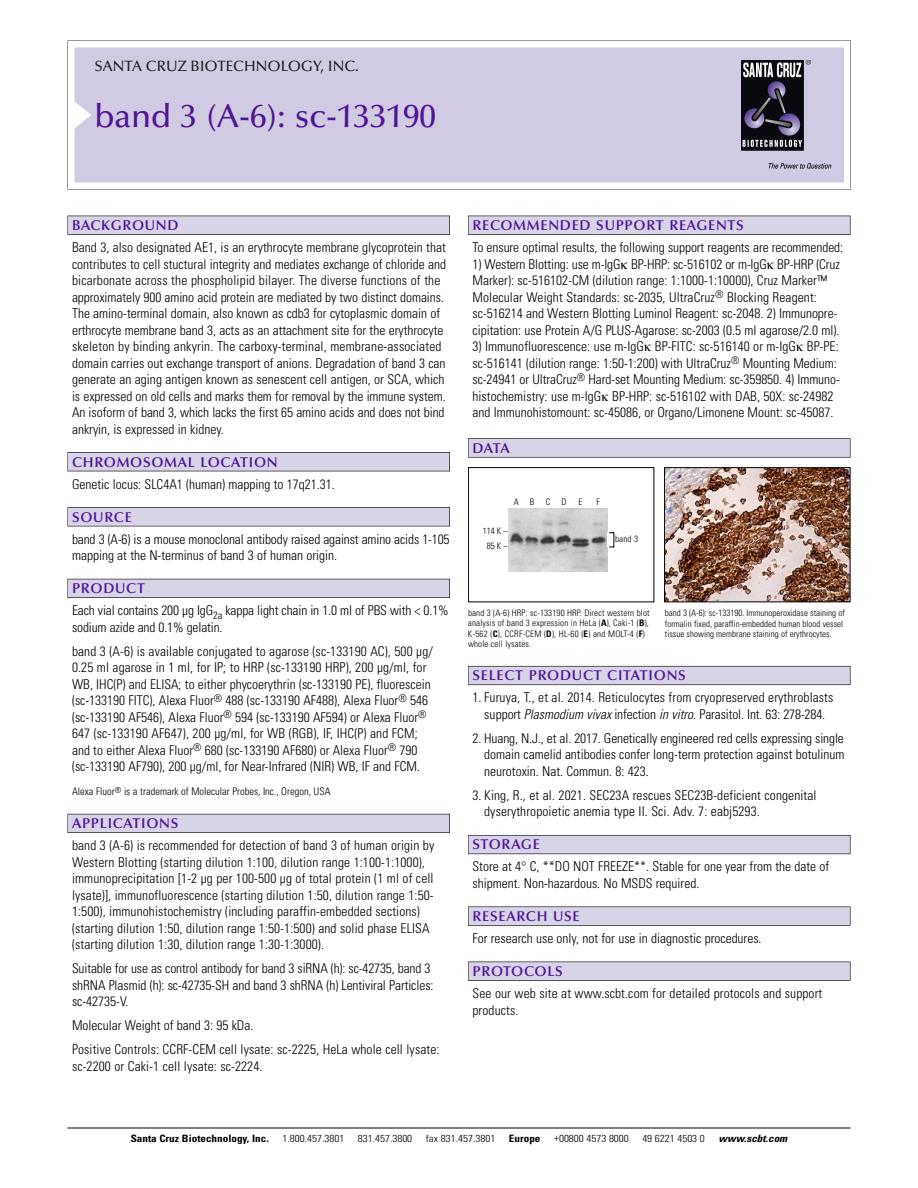
<style>
.page{position:relative;width:918px;height:1188px;background:#fff}
.page>*{position:absolute;margin:0;border:0;box-sizing:border-box;transform-origin:0 0}
.t1{font:500 33px "Optima";color:#511695}
.t2{font:500 15px "Optima";color:#231f20}
.t3{font:600 14.25px "Optima";letter-spacing:.05em;color:#511695}
.t4{font:300 condensed 13.5px/16.5px "Univers";color:#000}
.t5{font:300 condensed 10.5px "Univers";color:#000}
.t6{font:300 condensed 10.2px "Univers";color:#000;scale:1.1 1}
.t7{font:700 condensed 10.2px "Univers";color:#000;scale:1.1 1}
.t8{font:italic 700 condensed 10.2px "Univers";color:#000;scale:1.1 1}
.t9{font:300 condensed 9px/10.5px "Univers";color:#000}
.s1{font-weight:700}
.s2{font-style:italic}
</style>
<div class="page">
<svg style="left:68px;top:40px;width:783px;height:149px"></svg>
<div style="left:74px;top:47px;width:770px;height:135px;background:#d1cae3"></div>
<img style="left:741px;top:60px;width:90px;height:108px">
<div style="left:68px;top:216px;width:382px;height:19px;background:#535256"></div>
<div style="left:68px;top:216px;width:381px;height:18px;background:#d7d4e8"></div>
<div style="left:68px;top:452px;width:382px;height:19px;background:#515155"></div>
<div style="left:68px;top:453px;width:381px;height:18px;background:#d7d4e8"></div>
<div style="left:68px;top:507px;width:382px;height:19px;background:#545357"></div>
<div style="left:68px;top:508px;width:381px;height:18px;background:#d7d4e8"></div>
<div style="left:68px;top:579px;width:382px;height:19px;background:#535259"></div>
<div style="left:68px;top:579px;width:381px;height:18px;background:#d7d4e8"></div>
<div style="left:68px;top:814px;width:382px;height:19px;background:#595860"></div>
<div style="left:68px;top:814px;width:381px;height:18px;background:#d7d4e8"></div>
<div style="left:468px;top:216px;width:382px;height:19px;background:#535256"></div>
<div style="left:468px;top:216px;width:382px;height:18px;background:#d7d4e8"></div>
<div style="left:468px;top:438px;width:382px;height:20px;background:#676767"></div>
<div style="left:468px;top:439px;width:382px;height:18px;background:#d7d4e8"></div>
<div style="left:468px;top:666px;width:382px;height:19px;background:#686770"></div>
<div style="left:468px;top:667px;width:382px;height:18px;background:#d7d4e8"></div>
<div style="left:468px;top:835px;width:382px;height:19px;background:#5e5d65"></div>
<div style="left:468px;top:836px;width:382px;height:18px;background:#d7d4e8"></div>
<div style="left:468px;top:907px;width:382px;height:19px;background:#58575a"></div>
<div style="left:468px;top:907px;width:382px;height:18px;background:#d7d4e8"></div>
<div style="left:468px;top:962px;width:382px;height:19px;background:#545457"></div>
<div style="left:468px;top:962px;width:382px;height:18px;background:#d7d4e8"></div>
<hr style="left:68px;top:1128px;width:782px;height:1px;background:#000">
<img style="left:666px;top:469px;width:182px;height:131px">
<div style="left:664px;top:467px;width:186px;height:135px;border:1px solid #000"></div>
<div style="left:468px;top:467px;width:186px;height:135px;border:1px solid #000"></div>
<img style="left:509px;top:509px;width:99px;height:63px">
<p class="t2" style="left:94px;top:60px;width:266px">SANTA CRUZ BIOTECHNOLOGY, INC.</p>
<p class="t1" style="left:94px;top:102px;width:343px">band 3 (A-6): sc-133190</p>
<p class="t3" style="left:72px;top:219px;width:108px">BACKGROUND</p>
<p class="t4" style="left:72px;top:240px;width:376px">Band 3, also designated AE1, is an erythrocyte membrane glycoprotein that contributes to cell stuctural integrity and mediates exchange of chloride and bicarbonate across the phospholipid bilayer. The diverse functions of the approximately 900 amino acid protein are mediated by two distinct domains.<br>The amino-terminal domain, also known as cdb3 for cytoplasmic domain of erthrocyte membrane band 3, acts as an attachment site for the erythrocyte skeleton by binding ankyrin. The carboxy-terminal, membrane-associated domain carries out exchange transport of anions. Degradation of band 3 can generate an aging antigen known as senescent cell antigen, or SCA, which is expressed on old cells and marks them for removal by the immune system.<br>An isoform of band 3, which lacks the first 65 amino acids and does not bind ankryin, is expressed in kidney.</p>
<p class="t3" style="left:72px;top:456px;width:207px">CHROMOSOMAL LOCATION</p>
<p class="t4" style="left:72px;top:477px;width:264px">Genetic locus: SLC4A1 (human) mapping to 17q21.31.</p>
<p class="t3" style="left:72px;top:511px;width:61px">SOURCE</p>
<p class="t4" style="left:72px;top:532px;width:379px">band 3 (A-6) is a mouse monoclonal antibody raised against amino acids 1-105 mapping at the N-terminus of band 3 of human origin.</p>
<p class="t3" style="left:72px;top:582px;width:74px">PRODUCT</p>
<p class="t4" style="left:72px;top:604px;width:378px">Each vial contains 200 µg IgG<sub>2a</sub> kappa light chain in 1.0 ml of PBS with &lt; 0.1% sodium azide and 0.1% gelatin.</p>
<p class="t4" style="left:72px;top:644px;width:362px">band 3 (A-6) is available conjugated to agarose (sc-133190 AC), 500 µg/ 0.25 ml agarose in 1 ml, for IP; to HRP (sc-133190 HRP), 200 µg/ml, for WB, IHC(P) and ELISA; to either phycoerythrin (sc-133190 PE), fluorescein (sc-133190 FITC), Alexa Fluor<sup>®</sup> 488 (sc-133190 AF488), Alexa Fluor<sup>®</sup> 546 (sc-133190 AF546), Alexa Fluor<sup>®</sup> 594 (sc-133190 AF594) or Alexa Fluor<sup>® </sup>647 (sc-133190 AF647), 200 µg/ml, for WB (RGB), IF, IHC(P) and FCM; and to either Alexa Fluor<sup>®</sup> 680 (sc-133190 AF680) or Alexa Fluor<sup>®</sup> 790 (sc-133190 AF790), 200 µg/ml, for Near-Infrared (NIR) WB, IF and FCM.</p>
<p class="t5" style="left:72px;top:788px;width:260px">Alexa Fluor<sup>®</sup> is a trademark of Molecular Probes, Inc., Oregon, USA</p>
<p class="t3" style="left:72px;top:817px;width:108px">APPLICATIONS</p>
<p class="t4" style="left:72px;top:839px;width:364px">band 3 (A-6) is recommended for detection of band 3 of human origin by Western Blotting (starting dilution 1:100, dilution range 1:100-1:1000), immunoprecipitation [1-2 µg per 100-500 µg of total protein (1 ml of cell lysate)], immunofluorescence (starting dilution 1:50, dilution range 1:50- 1:500), immunohistochemistry (including paraffin-embedded sections) (starting dilution 1:50, dilution range 1:50-1:500) and solid phase ELISA (starting dilution 1:30, dilution range 1:30-1:3000).</p>
<p class="t4" style="left:72px;top:962px;width:363px">Suitable for use as control antibody for band 3 siRNA (h): sc-42735, band 3 shRNA Plasmid (h): sc-42735-SH and band 3 shRNA (h) Lentiviral Particles: sc-42735-V.</p>
<p class="t4" style="left:72px;top:1019px;width:183px">Molecular Weight of band 3: 95 kDa.</p>
<p class="t4" style="left:72px;top:1043px;width:369px">Positive Controls: CCRF-CEM cell lysate: sc-2225, HeLa whole cell lysate: sc-2200 or Caki-1 cell lysate: sc-2224.</p>
<p class="t3" style="left:473px;top:219px;width:273px">RECOMMENDED SUPPORT REAGENTS</p>
<p class="t4" style="left:473px;top:240px;width:372px">To ensure optimal results, the following support reagents are recommended:</p>
<p class="t4" style="left:473px;top:257px;width:369px">1) Western Blotting: use m-IgG BP-HRP: sc-516102 or m-IgG BP-HRP (Cruz Marker): sc-516102-CM (dilution range: 1:1000-1:10000), Cruz Marker™ Molecular Weight Standards: sc-2035, UltraCruz<sup>®</sup> Blocking Reagent: sc-516214 and Western Blotting Luminol Reagent: sc-2048. 2) Immunopre&shy;cipitation: use Protein A/G PLUS-Agarose: sc-2003 (0.5 ml agarose/2.0 ml).</p>
<p class="t4" style="left:473px;top:339px;width:369px">3) Immunofluorescence: use m-IgG BP-FITC: sc-516140 or m-IgG BP-PE: sc-516141 (dilution range: 1:50-1:200) with UltraCruz<sup>®</sup> Mounting Medium: sc-24941 or UltraCruz<sup>®</sup> Hard-set Mounting Medium: sc-359850. 4) Immuno&shy;histochemistry: use m-IgG BP-HRP: sc-516102 with DAB, 50X: sc-24982 and Immunohistomount: sc-45086, or Organo/Limonene Mount: sc-45087.</p>
<p class="t3" style="left:473px;top:442px;width:39px">DATA</p>
<p class="t9" style="left:514px;top:498px;width:22px">A B</p>
<p class="t9" style="left:546px;top:498px;width:6px">C</p>
<p class="t9" style="left:561px;top:498px;width:7px">D</p>
<p class="t9" style="left:579px;top:498px;width:5px">E</p>
<p class="t9" style="left:597px;top:498px;width:5px">F</p>
<p class="t9" style="left:483px;top:524px;width:26px;line-height:15.6px;text-align:center">114 K –<br>85 K –</p>
<p class="t9" style="left:615px;top:535px;width:24px">band 3</p>
<p class="t9" style="left:468px;top:608px;width:183px">band 3 (A-6) HRP: sc-133190 HRP. Direct western blot analysis of band 3 expression in HeLa (<span class="s1">A</span>), Caki-1 (<span class="s1">B</span>), K-562 (<span class="s1">C</span>), CCRF-CEM (<span class="s1">D</span>), HL-60 (<span class="s1">E</span>) and MOLT-4 (<span class="s1">F</span>) whole cell lysates.</p>
<p class="t9" style="left:665px;top:609px;width:182px">band 3 (A-6): sc-133190. Immunoperoxidase staining of formalin fixed, paraffin-embedded human blood vessel tissue showing membrane staining of erythrocytes.</p>
<p class="t3" style="left:473px;top:670px;width:215px">SELECT PRODUCT CITATIONS</p>
<p class="t4" style="left:473px;top:691px;width:362px;text-align:center">1. Furuya, T., et al. 2014. Reticulocytes from cryopreserved erythroblasts support <span class="s2">Plasmodium vivax</span> infection <span class="s2">in vitro.</span>Parasitol. Int. 63: 278-284.</p>
<p class="t4" style="left:484px;top:731px;width:362px;text-align:justify;text-indent:-12px">2. Huang, N.J., et al. 2017. Genetically engineered red cells expressing single domain camelid antibodies confer long-term protection against botulinum neurotoxin. Nat. Commun. 8: 423.</p>
<p class="t4" style="left:484px;top:788px;width:334px;text-indent:-12px">3. King, R., et al. 2021. SEC23A rescues SEC23B-deficient congenital dyserythropoietic anemia type II. Sci. Adv. 7: eabj5293.</p>
<p class="t3" style="left:473px;top:839px;width:69px">STORAGE</p>
<p class="t4" style="left:473px;top:860px;width:358px">Store at 4° C, **DO NOT FREEZE**. Stable for one year from the date of shipment. Non-hazardous. No MSDS required.</p>
<p class="t3" style="left:473px;top:910px;width:109px">RESEARCH USE</p>
<p class="t4" style="left:473px;top:931px;width:291px">For research use only, not for use in diagnostic procedures.</p>
<p class="t3" style="left:473px;top:965px;width:92px">PROTOCOLS</p>
<p class="t4" style="left:473px;top:986px;width:351px">See our web site at www.scbt.com for detailed protocols and support products.</p>
<p class="t7" style="left:131px;top:1135px;width:127px">Santa Cruz Biotechnology, Inc.</p>
<p class="t6" style="left:282px;top:1135px;width:58px">1.800.457.3801</p>
<p class="t6" style="left:358px;top:1135px;width:51px">831.457.3800</p>
<p class="t6" style="left:426px;top:1135px;width:65px">fax 831.457.3801</p>
<p class="t7" style="left:509px;top:1135px;width:30px">Europe</p>
<p class="t6" style="left:554px;top:1135px;width:69px">+00800 4573 8000</p>
<p class="t6" style="left:642px;top:1135px;width:58px">49 6221 4503 0</p>
<p class="t8" style="left:719px;top:1135px;width:66px">www.scbt.com</p>
</div>
